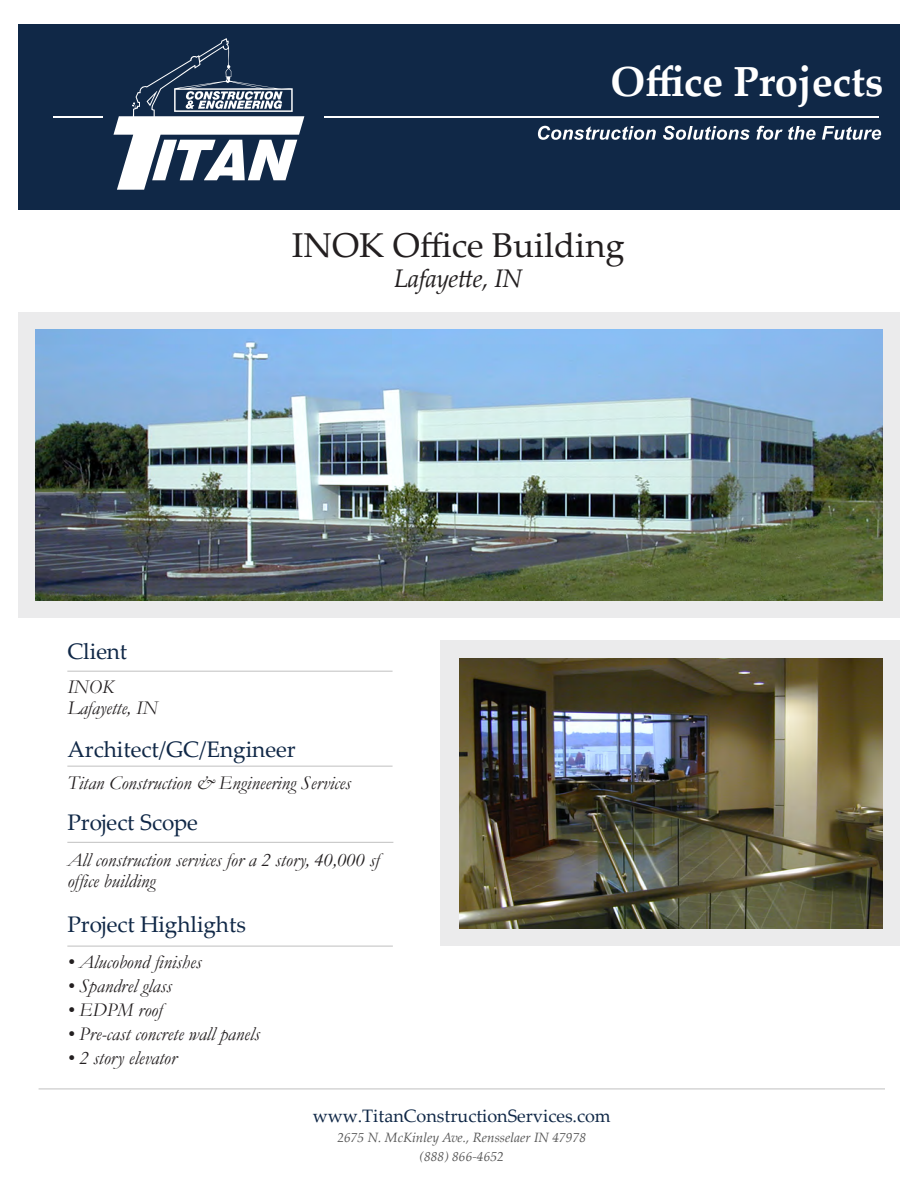
<style>
.page{position:relative;width:918px;height:1188px;background:#fff}
.page>*{position:absolute;margin:0;border:0;box-sizing:border-box;transform-origin:0 0}
.t1{font:700 42px "Palatino Linotype";letter-spacing:-.005em;color:#fff}
.t2{font:34.5px "Palatino Linotype";color:#231f20}
.t3{font:italic 25.5px "Palatino Linotype";letter-spacing:-.015em;color:#231f20}
.t4{font:22.5px "Palatino Linotype";color:#102847}
.t5{font:italic 19.5px/21px "Garamond";color:#231f20}
.t6{font:18px "Palatino Linotype";color:#102847}
.t7{font:italic 13.5px/19.5px "Palatino Linotype";color:#565656;text-align:center}
</style>
<div class="page">
<div style="left:19px;top:312px;width:881px;height:306px;background:#ebebec"></div>
<hr style="left:67px;top:766px;width:326px;height:1px;background:#c0c0c0">
<hr style="left:39px;top:1089px;width:846px;height:1px;background:#c0c0c0">
<div style="left:19px;top:24px;width:881px;height:186px;background:#102847"></div>
<hr style="left:67px;top:671px;width:326px;height:1px;background:#c0c0c0">
<hr style="left:67px;top:842px;width:326px;height:1px;background:#c0c0c0">
<hr style="left:67px;top:946px;width:326px;height:1px;background:#c0c0c0">
<svg style="left:113px;top:38px;width:191px;height:152px"></svg>
<hr style="left:54px;top:116px;width:49px;height:2px;background:#fff">
<hr style="left:325px;top:116px;width:554px;height:2px;background:#fff">
<svg style="left:538px;top:126px;width:118px;height:14px"></svg>
<svg style="left:663px;top:126px;width:87px;height:14px"></svg>
<svg style="left:756px;top:126px;width:60px;height:14px"></svg>
<svg style="left:822px;top:126px;width:59px;height:14px"></svg>
<img style="left:36px;top:330px;width:847px;height:270px">
<div style="left:441px;top:640px;width:459px;height:306px;background:#ebebec"></div>
<img style="left:459px;top:658px;width:424px;height:271px">
<h1 class="t1" style="left:611px;top:52px;width:274px">Office Projects</h1>
<h2 class="t2" style="left:292px;top:221px;width:334px">INOK Office Building</h2>
<h3 class="t3" style="left:394px;top:260px;width:130px">Lafayette, IN</h3>
<p class="t4" style="left:67px;top:635px;width:61px">Client</p>
<p class="t5" style="left:67px;top:676px;width:92px">INOK<br>Lafayette, IN</p>
<p class="t4" style="left:67px;top:733px;width:230px">Architect/GC/Engineer</p>
<p class="t5" style="left:67px;top:772px;width:285px">Titan Construction &amp; Engineering Services</p>
<p class="t4" style="left:67px;top:806px;width:132px">Project Scope</p>
<p class="t5" style="left:67px;top:849px;width:313px">All construction services for a 2 story, 40,000 sf office building</p>
<p class="t4" style="left:67px;top:909px;width:180px">Project Highlights</p>
<p class="t5" style="left:67px;top:951px;width:136px">• Alucobond finishes</p>
<p class="t5" style="left:67px;top:975px;width:106px">• Spandrel glass</p>
<p class="t5" style="left:67px;top:999px;width:97px">• EDPM roof</p>
<p class="t5" style="left:67px;top:1023px;width:194px">• Pre-cast concrete wall panels</p>
<p class="t5" style="left:67px;top:1047px;width:111px">• 2 story elevator</p>
<p class="t6" style="left:313px;top:1103px;width:300px">www.TitanConstructionServices.com</p>
<p class="t7" style="left:337px;top:1127px;width:250px">2675 N. McKinley Ave., Rensselaer IN 47978 (888) 866-4652</p>
</div>
